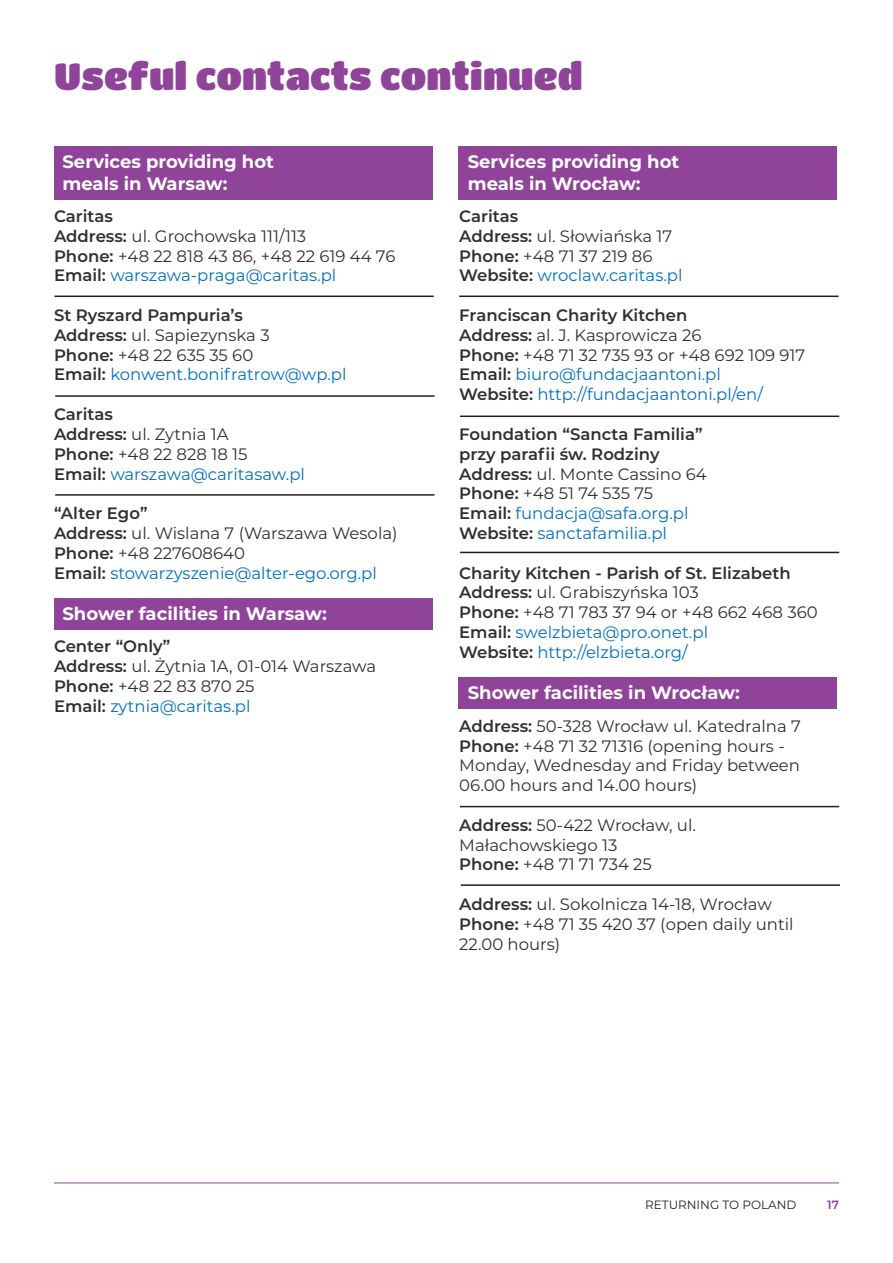
<style>
.page{position:relative;width:893px;height:1263px;background:#fff}
.page>*{position:absolute;margin:0;border:0;box-sizing:border-box;transform-origin:0 0}
.t1{font:37.5px "Titan One";color:#8f4499}
.t2{font:700 18px/21.6px "Montserrat";color:#fff}
.t3{font:600 16.5px/19.8px "Montserrat";color:#312f30}
.t4{font:16.5px/19.8px "Montserrat";color:#312f30}
.t5{font:12px "Montserrat";color:#231f20}
.t6{font:600 12px "Montserrat";color:#8f4499}
.s1{font-weight:600}
.s2{color:#0070c0}
.s3{font-weight:400}
.s4{font-weight:400;color:#0070c0}
</style>
<div class="page">
<hr style="left:54px;top:1182px;width:785px;height:1px;background:#8f4499">
<div style="left:458px;top:677px;width:379px;height:32px;background:#8f4499"></div>
<div style="left:458px;top:146px;width:379px;height:54px;background:#8f4499"></div>
<div style="left:54px;top:598px;width:379px;height:32px;background:#8f4499"></div>
<div style="left:54px;top:146px;width:379px;height:54px;background:#8f4499"></div>
<hr style="left:54px;top:296px;width:380px;height:1px;background:#231f20">
<hr style="left:55px;top:395px;width:379px;height:2px;background:#231f20">
<hr style="left:55px;top:494px;width:379px;height:2px;background:#231f20">
<hr style="left:459px;top:296px;width:379px;height:1px;background:#231f20">
<hr style="left:460px;top:415px;width:379px;height:2px;background:#231f20">
<hr style="left:460px;top:552px;width:379px;height:1px;background:#231f20">
<hr style="left:460px;top:806px;width:379px;height:1px;background:#231f20">
<hr style="left:461px;top:884px;width:379px;height:2px;background:#231f20">
<h1 class="t1" style="left:54px;top:54px;width:530px">Useful contacts continued</h1>
<p class="t2" style="left:63px;top:150px;width:213px">Services providing hot meals in Warsaw:</p>
<p class="t4" style="left:54px;top:206px;width:343px"><span class="s1">Caritas<br>Address:</span> ul. Grochowska 111/113<br><span class="s1">Phone:</span> +48 22 818 43 86, +48 22 619 44 76<br><span class="s1">Email:</span> <span class="s2">warszawa-praga@caritas.pl</span></p>
<p class="t3" style="left:54px;top:305px;width:294px">St Ryszard Pampuria’s<br>Address: <span class="s3">ul. Sapiezynska 3<br></span>Phone: <span class="s3">+48 22 635 35 60<br></span>Email: <span class="s4">konwent.bonifratrow@wp.pl</span></p>
<p class="t3" style="left:54px;top:404px;width:253px">Caritas<br>Address: <span class="s3">ul. Zytnia 1A<br></span>Phone: <span class="s3">+48 22 828 18 15<br></span>Email: <span class="s4">warszawa@caritasaw.pl</span></p>
<p class="t4" style="left:54px;top:503px;width:345px"><span class="s1">“Alter Ego”<br>Address:</span> ul. Wislana 7 (Warszawa Wesola)<br><span class="s1">Phone:</span> +48 227608640<br><span class="s1">Email:</span> <span class="s2">stowarzyszenie@alter-ego.org.pl</span></p>
<p class="t2" style="left:63px;top:602px;width:266px">Shower facilities in Warsaw:</p>
<p class="t4" style="left:54px;top:636px;width:324px"><span class="s1">Center “Only”<br>Address:</span> ul. Żytnia 1A, 01-014 Warszawa<br><span class="s1">Phone:</span> +48 22 83 870 25<br><span class="s1">Email:</span> <span class="s2">zytnia@caritas.pl</span></p>
<p class="t2" style="left:468px;top:150px;width:213px">Services providing hot meals in Wrocław:</p>
<p class="t3" style="left:459px;top:206px;width:225px">Caritas<br>Address: <span class="s3">ul. Słowiańska 17<br></span>Phone: <span class="s3">+48 71 37 219 86<br></span>Website: <span class="s4">wroclaw.caritas.pl</span></p>
<p class="t3" style="left:459px;top:305px;width:348px">Franciscan Charity Kitchen<br>Address: <span class="s3">al. J. Kasprowicza 26<br></span>Phone: <span class="s3">+48 71 32 735 93 or +48 692 109 917<br></span>Email: <span class="s4">biuro@fundacjaantoni.pl<br></span>Website: <span class="s4">http://fundacjaantoni.pl/en/</span></p>
<p class="t3" style="left:459px;top:423px;width:249px">Foundation “Sancta Familia” przy parafii św. Rodziny<br>Address: <span class="s3">ul. Monte Cassino 64<br></span>Phone: <span class="s3">+48 51 74 535 75<br></span>Email: <span class="s4">fundacja@safa.org.pl<br></span>Website: <span class="s4">sanctafamilia.pl</span></p>
<p class="t3" style="left:459px;top:562px;width:360px">Charity Kitchen - Parish of St. Elizabeth Address: <span class="s3">ul. Grabiszyńska 103<br></span>Phone: <span class="s3">+48 71 783 37 94 or +48 662 468 360<br></span>Email: <span class="s4">swelzbieta@pro.onet.pl<br></span>Website: <span class="s4">http://elzbieta.org/</span></p>
<p class="t2" style="left:468px;top:681px;width:274px">Shower facilities in Wrocław:</p>
<p class="t4" style="left:459px;top:715px;width:343px"><span class="s1">Address:</span> 50-328 Wrocław ul. Katedralna 7<br><span class="s1">Phone:</span> +48 71 32 71316 (opening hours - Monday, Wednesday and Friday between 06.00 hours and 14.00 hours)</p>
<p class="t4" style="left:459px;top:814px;width:238px"><span class="s1">Address:</span> 50-422 Wrocław, ul.<br>Małachowskiego 13<br><span class="s1">Phone:</span> +48 71 71 734 25</p>
<p class="t4" style="left:459px;top:893px;width:336px"><span class="s1">Address:</span> ul. Sokolnicza 14-18, Wrocław<br><span class="s1">Phone:</span> +48 71 35 420 37 (open daily until<br>22.00 hours)</p>
<p class="t5" style="left:645px;top:1197px;width:153px">RETURNING TO POLAND</p>
<p class="t6" style="left:827px;top:1196px;width:13px">17</p>
</div>
